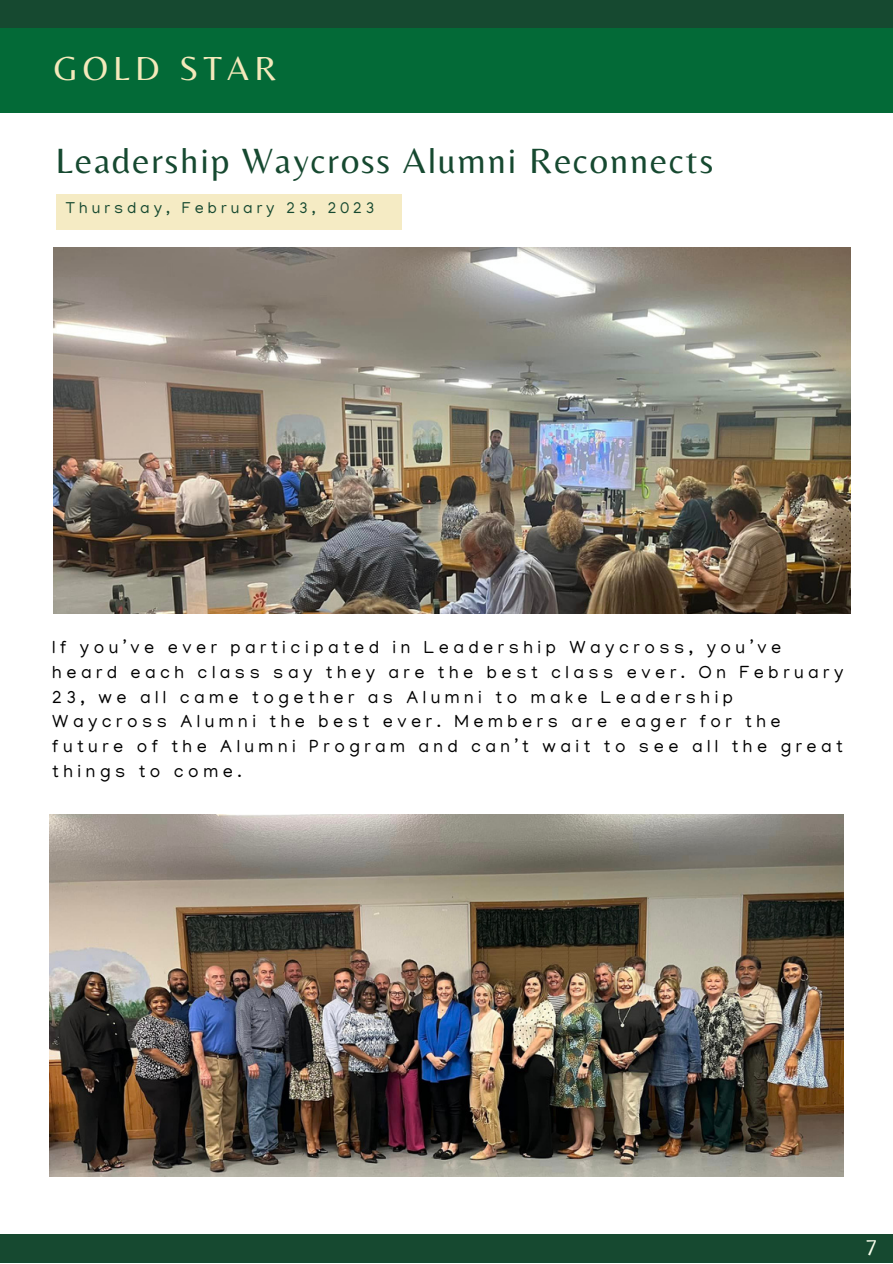
<style>
.page{position:relative;width:893px;height:1264px;background:#fff}
.page>*{position:absolute;margin:0;border:0;box-sizing:border-box;transform-origin:0 0}
.t1{font:36.45px "Belleza";letter-spacing:.05em;color:#164930}
.t2{font:34.65px "Belleza";letter-spacing:.15em;color:#f4e9bb}
.t3{font:22.8px "Belleza";color:#f9ffed}
.t4{font:18px/24.8px "Manjari";letter-spacing:.25em;color:#000}
.t5{font:16.05px "Manjari";letter-spacing:.25em;color:#164930}
</style>
<div class="page">
<div style="left:0;top:8px;width:892px;height:104px;background:#036a37"></div>
<div style="left:0;top:0;width:892px;height:27px;background:#164930"></div>
<div style="left:0;top:1234px;width:892px;height:28px;background:#164930"></div>
<img style="left:49px;top:814px;width:794px;height:362px">
<img style="left:54px;top:247px;width:796px;height:366px">
<div style="left:56px;top:194px;width:345px;height:35px;background:#f5ebc4"></div>
<p class="t2" style="left:54px;top:48px;width:224px">GOLD STAR</p>
<p class="t1" style="left:56px;top:140px;width:659px">Leadership Waycross Alumni Reconnects</p>
<p class="t5" style="left:65px;top:201px;width:310px">Thursday, February 23, 2023</p>
<p class="t4" style="left:52px;top:637px;width:792px">If you’ve ever participated in Leadership Waycross, you’ve heard each class say they are the best class ever. On February 23, we all came together as Alumni to make Leadership Waycross Alumni the best ever. Members are eager for the future of the Alumni Program and can’t wait to see all the great things to come.</p>
<p class="t3" style="left:865px;top:1231px;width:13px">7</p>
</div>
